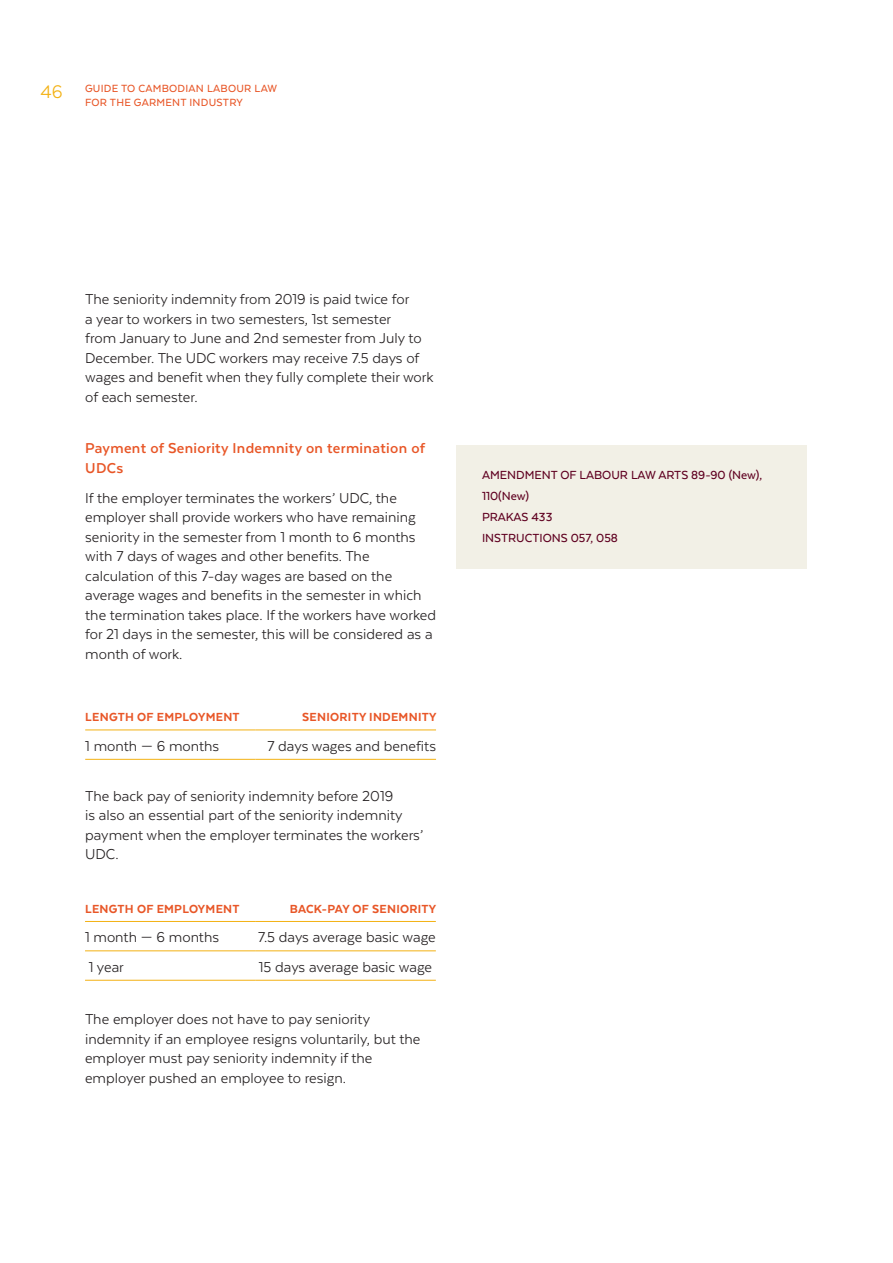
<style>
.page{position:relative;width:893px;height:1263px;background:#fff}
.page>*{position:absolute;margin:0;border:0;box-sizing:border-box;transform-origin:0 0}
.Body_Copy{font:16.5px/19.5px "Texta";color:#231f20}
.Level_3___Subhead{font:700 16.5px/19.5px "Texta";letter-spacing:.02em;color:#e85627}
.Level_4___Subhead{font:800 13.5px "Texta";letter-spacing:.02em;color:#e85627}
.SIdebar_copy{font:500 13.5px/21px "Texta";color:#5f0020}
.t1{font:500 12px/13.5px "Texta";letter-spacing:.02em;color:#e85627}
.s1{font-weight:400;font-size:21px;color:#f3b113}
</style>
<div class="page">
<hr style="left:85px;top:729px;width:170px;height:1px;background:#f3b113">
<hr style="left:255px;top:729px;width:181px;height:1px;background:#f3b113">
<hr style="left:85px;top:759px;width:170px;height:1px;background:#f3b113">
<hr style="left:255px;top:759px;width:181px;height:1px;background:#f3b113">
<hr style="left:85px;top:921px;width:170px;height:1px;background:#f3b113">
<hr style="left:255px;top:921px;width:181px;height:1px;background:#f3b113">
<hr style="left:85px;top:950px;width:170px;height:1px;background:#f3b113">
<hr style="left:255px;top:950px;width:181px;height:1px;background:#f3b113">
<hr style="left:85px;top:980px;width:170px;height:1px;background:#f3b113">
<hr style="left:255px;top:980px;width:181px;height:1px;background:#f3b113">
<div style="left:456px;top:445px;width:351px;height:123px;background:#f2f0e6"></div>
<p class="t1" style="left:85px;top:82px;width:194px;text-indent:-45px"><span class="s1">46</span> GUIDE TO CAMBODIAN LABOUR LAW<br>FOR THE GARMENT INDUSTRY</p>
<p class="Body_Copy" style="left:85px;top:290px;width:350px">The seniority indemnity from 2019 is paid twice for<br>a year to workers in two semesters, 1st semester<br>from January to June and 2nd semester from July to December. The UDC workers may receive 7.5 days of wages and benefit when they fully complete their work of each semester.</p>
<p class="Level_3___Subhead" style="left:85px;top:438px;width:341px">Payment of Seniority Indemnity on termination of<br>UDCs</p>
<p class="Body_Copy" style="left:85px;top:488px;width:352px">If the employer terminates the workers’ UDC, the employer shall provide workers who have remaining seniority in the semester from 1 month to 6 months with 7 days of wages and other benefits. The calculation of this 7-day wages are based on the average wages and benefits in the semester in which the termination takes place. If the workers have worked for 21 days in the semester, this will be considered as a month of work.</p>
<p class="Level_4___Subhead" style="left:85px;top:710px;width:156px">LENGTH OF EMPLOYMENT</p>
<p class="Level_4___Subhead" style="left:302px;top:710px;width:136px">SENIORITY INDEMNITY</p>
<p class="Body_Copy" style="left:85px;top:736px;width:136px">1 month — 6 months</p>
<p class="Body_Copy" style="left:267px;top:736px;width:170px">7 days wages and benefits</p>
<p class="Body_Copy" style="left:85px;top:786px;width:340px">The back pay of seniority indemnity before 2019<br>is also an essential part of the seniority indemnity payment when the employer terminates the workers’ UDC.</p>
<p class="Level_4___Subhead" style="left:85px;top:902px;width:156px">LENGTH OF EMPLOYMENT</p>
<p class="Level_4___Subhead" style="left:290px;top:902px;width:148px">BACK-PAY OF SENIORITY</p>
<p class="Body_Copy" style="left:85px;top:927px;width:136px">1 month — 6 months</p>
<p class="Body_Copy" style="left:258px;top:927px;width:179px">7.5 days average basic wage</p>
<p class="Body_Copy" style="left:89px;top:957px;width:37px">1 year</p>
<p class="Body_Copy" style="left:259px;top:957px;width:175px">15 days average basic wage</p>
<p class="Body_Copy" style="left:85px;top:1009px;width:337px">The employer does not have to pay seniority indemnity if an employee resigns voluntarily, but the employer must pay seniority indemnity if the employer pushed an employee to resign.</p>
<p class="SIdebar_copy" style="left:482px;top:464px;width:282px">AMENDMENT OF LABOUR LAW ARTS 89-90 (New),<br>110(New)<br>PRAKAS 433<br>INSTRUCTIONS 057, 058</p>
</div>
